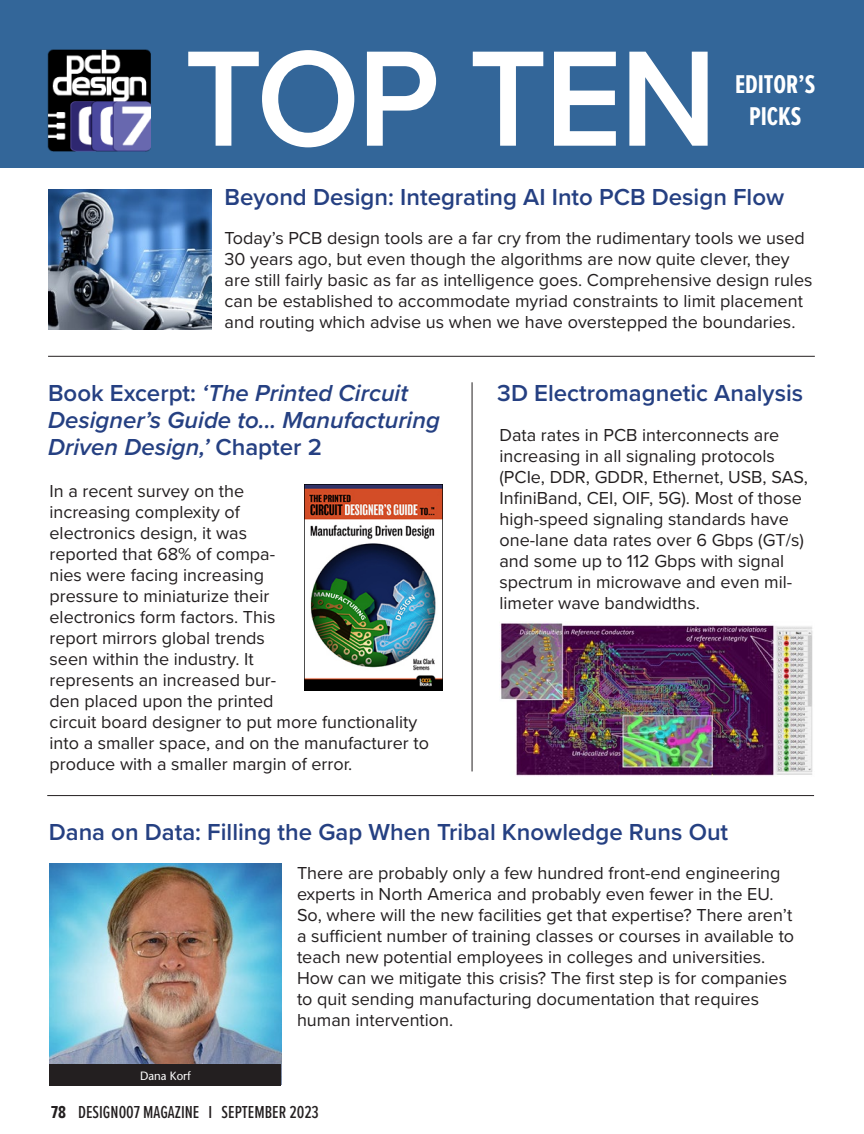
<style>
.page{position:relative;width:864px;height:1134px;background:#fff}
.page>*{position:absolute;margin:0;border:0;box-sizing:border-box;transform-origin:0 0}
.t1{font:600 141px "Proxima Nova";letter-spacing:-.02em;color:#fff;scale:.96 1}
.Paragraph_-_Main_tex{font:700 26.7px "Proxima Nova Ex Cn";color:#fff}
.Paragraph_-_Main_tex-2{font:600 24px "Proxima Nova";color:#254082}
.Paragraph_-_Main_tex-3{font:italic 600 24px/27px "Proxima Nova";color:#254082}
.Paragraph_-_Main_tex-4{font:18px/21px "Proxima Nova";color:#231f20}
.t2{font:500 18px "Proxima Nova Ex Cn";color:#231f20}
.t3{font:12px "Stone Sans";color:#fff;scale:.95 1}
.s1{font-style:normal}
.s2{font-weight:700}
</style>
<div class="page">
<div style="left:0;top:0;width:864px;height:167px;background:#369"></div>
<img style="left:47px;top:49px;width:103px;height:103px">
<hr style="left:48px;top:356px;width:767px;height:1px;background:#231f20">
<hr style="left:47px;top:795px;width:767px;height:1px;background:#231f20">
<hr style="left:472px;top:382px;width:1px;height:389px;background:#231f20">
<img style="left:48px;top:189px;width:164px;height:140px">
<img style="left:50px;top:863px;width:231px;height:201px">
<img style="left:305px;top:484px;width:137px;height:207px">
<div style="left:50px;top:1064px;width:231px;height:22px;background:#231f20"></div>
<img style="left:500px;top:623px;width:313px;height:153px">
<p class="t1" style="left:184px;top:-6px;width:556px">TOP TEN</p>
<p class="Paragraph_-_Main_tex" style="left:735px;top:65px;width:82px">EDITOR’S</p>
<p class="Paragraph_-_Main_tex" style="left:749px;top:96px;width:54px">PICKS</p>
<p class="Paragraph_-_Main_tex-2" style="left:225px;top:179px;width:561px">Beyond Design: Integrating AI Into PCB Design Flow</p>
<p class="Paragraph_-_Main_tex-4" style="left:225px;top:226px;width:589px">Today’s PCB design tools are a far cry from the rudimentary tools we used 30 years ago, but even though the algorithms are now quite clever, they are still fairly basic as far as intelligence goes. Comprehensive design rules can be established to accommodate myriad constraints to limit placement and routing which advise us when we have overstepped the boundaries.</p>
<p class="Paragraph_-_Main_tex-3" style="left:48px;top:379px;width:393px"><span class="s1">Book Excerpt:</span> ‘The Printed Circuit<br>Designer’s Guide to... Manufacturing<br>Driven Design,’ <span class="s1">Chapter 2</span></p>
<p class="Paragraph_-_Main_tex-4" style="left:50px;top:480px;width:381px">In a recent survey on the<br>increasing complexity of<br>electronics design, it was<br>reported that 68% of compa-<br>nies were facing increasing<br>pressure to miniaturize their<br>electronics form factors. This<br>report mirrors global trends<br>seen within the industry. It<br>represents an increased bur-<br>den placed upon the printed<br>circuit board designer to put more functionality into a smaller space, and on the manufacturer to produce with a smaller margin of error.</p>
<p class="Paragraph_-_Main_tex-2" style="left:497px;top:375px;width:307px">3D Electromagnetic Analysis</p>
<p class="Paragraph_-_Main_tex-4" style="left:499px;top:424px;width:310px">Data rates in PCB interconnects are increasing in all signaling protocols (PCIe, DDR, GDDR, Ethernet, USB, SAS, InfiniBand, CEI, OIF, 5G). Most of those high-speed signaling standards have one-lane data rates over 6 Gbps (GT/s) and some up to 112 Gbps with signal spectrum in microwave and even mil&shy;limeter wave bandwidths.</p>
<p class="Paragraph_-_Main_tex-2" style="left:49px;top:814px;width:681px">Dana on Data: Filling the Gap When Tribal Knowledge Runs Out</p>
<p class="t3" style="left:140px;top:1068px;width:55px">Dana Korf</p>
<p class="Paragraph_-_Main_tex-4" style="left:297px;top:862px;width:485px">There are probably only a few hundred front-end engineering experts in North America and probably even fewer in the EU.</p>
<p class="Paragraph_-_Main_tex-4" style="left:297px;top:904px;width:499px;text-align:justify">So, where will the new facilities get that expertise? There aren’t a sufficient number of training classes or courses in available to teach new potential employees in colleges and universities.</p>
<p class="Paragraph_-_Main_tex-4" style="left:297px;top:967px;width:492px">How can we mitigate this crisis? The first step is for companies</p>
<p class="Paragraph_-_Main_tex-4" style="left:297px;top:988px;width:464px">to quit sending manufacturing documentation that requires human intervention.</p>
<p class="t2" style="left:51px;top:1099px;width:269px"><span class="s2">78</span> DESIGN007 MAGAZINE I SEPTEMBER 2023</p>
</div>
